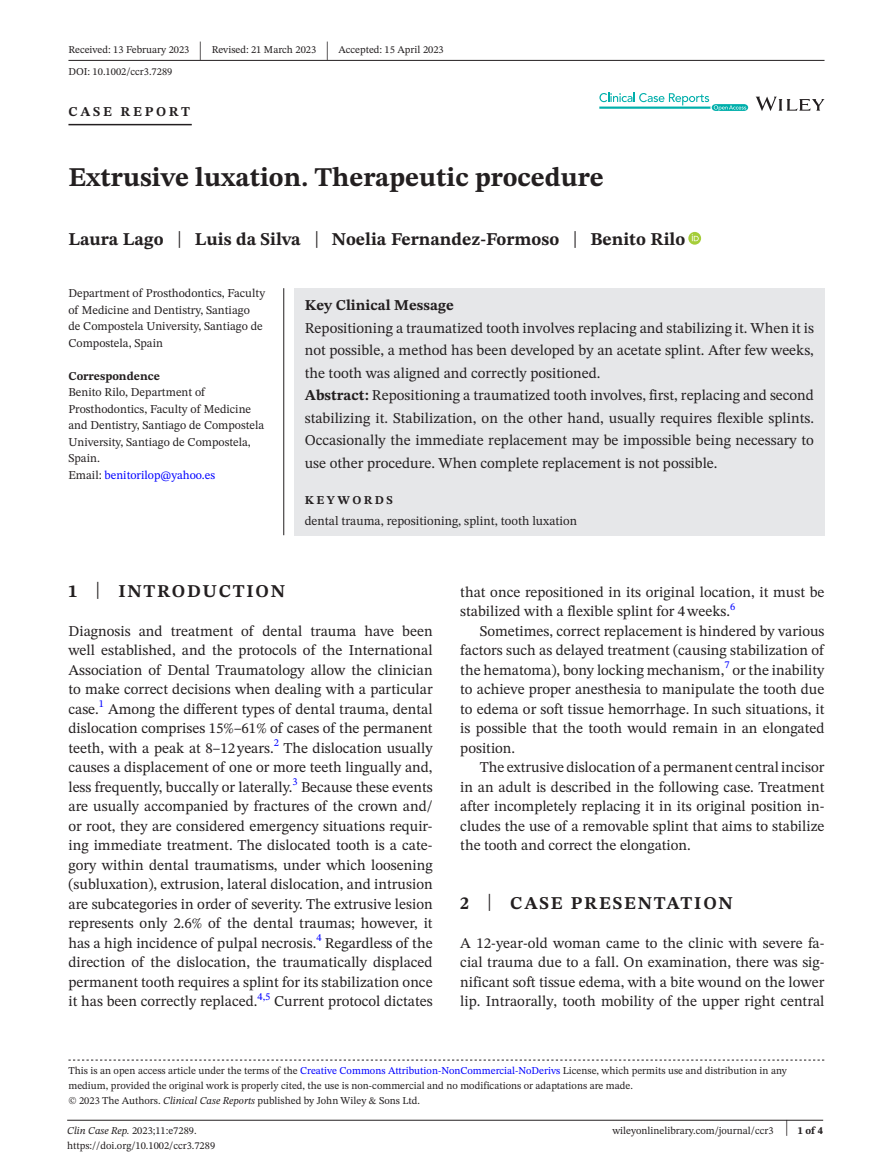
<style>
.page{position:relative;width:893px;height:1174px;background:#fff}
.page>*{position:absolute;margin:0;border:0;box-sizing:border-box;transform-origin:0 0}
.t1{font:700 27px "STIX Two Text";color:#231f20}
.t2{font:25.65px "STIX Two Text";color:#231f20;scale:.49 1}
.t3{font:700 18px "STIX Two Text";color:#231f20}
.t4{font:700 18px "STIX Two Text";letter-spacing:.1em;color:#231f20}
.t5{font:15px/19.5px "STIX Two Text";color:#231f20;text-align:justify}
.t6{font:700 15px "STIX Two Text";color:#231f20}
.t7{font:700 13.5px "STIX Two Text";letter-spacing:.2em;color:#231f20}
.t8{font:12.75px "STIX Two Text";color:#231f20}
.t9{font:12px/16.5px "STIX Two Text";color:#231f20}
.t10{font:700 12px "STIX Two Text";color:#231f20}
.t11{font:700 12px "STIX Two Text";letter-spacing:.2em;color:#231f20}
.t12{font:10.5px/15px "STIX Two Text";color:#231f20}
.t13{font:10.5px "STIX Two Text";color:#00f}
.t14{font:700 10.5px "STIX Two Text";color:#231f20}
.s1{font-weight:400;font-size:23.4px}
.s2{color:#00f}
.s3{font-weight:700}
.s4{font-weight:400;font-size:23.7px}
.s5{font-style:italic}
.s6{font-weight:400;font-size:22.2px}
</style>
<div class="page">
<hr style="left:67px;top:1119px;width:756px;height:1px;background:#231f20">
<svg style="left:756px;top:97px;width:68px;height:14px"></svg>
<svg style="left:599px;top:93px;width:149px;height:18px"></svg>
<hr style="left:68px;top:60px;width:756px;height:1px;background:#231f20">
<hr style="left:68px;top:124px;width:124px;height:1px;background:#231f20">
<svg style="left:688px;top:232px;width:13px;height:13px"></svg>
<svg style="left:692px;top:234px;width:7px;height:7px"></svg>
<svg style="left:68px;top:1059px;width:756px;height:1px"></svg>
<div style="left:294px;top:288px;width:530px;height:247px;background:#e6e7e9"></div>
<hr style="left:283px;top:288px;width:1px;height:247px;background:#231f20">
<p class="t12" style="left:68px;top:42px;width:123px">Received: 13 February 2023</p>
<h2 class="t2" style="left:199px;top:32px;width:8px">|</h2>
<p class="t12" style="left:212px;top:42px;width:106px">Revised: 21 March 2023</p>
<h2 class="t2" style="left:326px;top:32px;width:8px">|</h2>
<p class="t12" style="left:338px;top:42px;width:107px">Accepted: 15 April 2023</p>
<p class="t12" style="left:68px;top:64px;width:105px">DOI: 10.1002/ccr3.7289</p>
<p class="t7" style="left:68px;top:101px;width:123px">CASE REPORT</p>
<h1 class="t1" style="left:68px;top:158px;width:537px">Extrusive luxation. Therapeutic procedure</h1>
<p class="t3" style="left:68px;top:226px;width:618px">Laura Lago <span class="s1">|</span> Luis da Silva <span class="s1">|</span> Noelia Fernandez-Formoso <span class="s1">|</span> Benito Rilo</p>
<p class="t9" style="left:68px;top:285px;width:198px">Department of Prosthodontics, Faculty of Medicine and Dentistry, Santiago<br>de Compostela University, Santiago de Compostela, Spain</p>
<p class="t10" style="left:68px;top:367px;width:93px">Correspondence</p>
<p class="t9" style="left:68px;top:384px;width:197px">Benito Rilo, Department of<br>Prosthodontics, Faculty of Medicine and Dentistry, Santiago de Compostela<br>University, Santiago de Compostela,<br>Spain.<br>Email: <span class="s2">benitorilop@yahoo.es</span></p>
<p class="t6" style="left:305px;top:294px;width:150px">Key Clinical Message</p>
<p class="t5" style="left:305px;top:316px;width:511px;line-height:22.5px;text-align:left">Repositioning a traumatized tooth involves replacing and stabilizing it. When it is not possible, a method has been developed by an acetate splint. After few weeks, the tooth was aligned and correctly positioned.<br><span class="s3">Abstract:</span> Repositioning a traumatized tooth involves, first, replacing and second stabilizing it. Stabilization, on the other hand, usually requires flexible splints.<br>Occasionally the immediate replacement may be impossible being necessary to use other procedure. When complete replacement is not possible.</p>
<p class="t11" style="left:305px;top:491px;width:90px">KEYWORDS</p>
<p class="t8" style="left:305px;top:511px;width:274px">dental trauma, repositioning, splint, tooth luxation</p>
<p class="t4" style="left:68px;top:578px;width:218px">1 <span class="s4">|</span> INTRODUCTION</p>
<p class="t5" style="left:68px;top:621px;width:366px">Diagnosis and treatment of dental trauma have been well established, and the protocols of the International Association of Dental Traumatology allow the clinician to make correct decisions when dealing with a particular case.</p>
<p class="t13" style="left:99px;top:696px;width:7px">1</p>
<p class="t5" style="left:68px;top:699px;width:366px;text-indent:40px">Among the different types of dental trauma, dental dislocation comprises 15%–61% of cases of the permanent teeth, with a peak at 8–12 years.</p>
<p class="t13" style="left:274px;top:735px;width:7px">2</p>
<p class="t5" style="left:68px;top:738px;width:366px;text-indent:215px">The dislocation usually causes a displacement of one or more teeth lingually and, less frequently, buccally or laterally.</p>
<p class="t13" style="left:293px;top:774px;width:7px">3</p>
<p class="t5" style="left:68px;top:777px;width:366px;text-indent:233px">Because these events are usually accompanied by fractures of the crown and/ or root, they are considered emergency situations requir&shy;ing immediate treatment. The dislocated tooth is a cate&shy;gory within dental traumatisms, under which loosening (subluxation), extrusion, lateral dislocation, and intrusion are subcategories in order of severity. The extrusive lesion represents only 2.6% of the dental traumas; however, it has a high incidence of pulpal necrosis.</p>
<p class="t13" style="left:316px;top:930px;width:7px">4</p>
<p class="t5" style="left:68px;top:933px;width:366px;text-indent:256px">Regardless of the direction of the dislocation, the traumatically displaced permanent tooth requires a splint for its stabilization once it has been correctly replaced.</p>
<p class="t13" style="left:257px;top:988px;width:14px">4,5</p>
<p class="t5" style="left:274px;top:991px;width:160px">Current protocol dictates</p>
<p class="t5" style="left:460px;top:582px;width:366px">that once repositioned in its original location, it must be stabilized with a flexible splint for 4weeks.</p>
<p class="t13" style="left:730px;top:598px;width:7px">6</p>
<p class="t5" style="left:460px;top:621px;width:366px;text-indent:20px">Sometimes, correct replacement is hindered by various factors such as delayed treatment (causing stabilization of the hematoma), bony locking mechanism,</p>
<p class="t13" style="left:724px;top:657px;width:7px">7</p>
<p class="t5" style="left:460px;top:660px;width:366px;text-indent:272px">or the inability to achieve proper anesthesia to manipulate the tooth due to edema or soft tissue hemorrhage. In such situations, it is possible that the tooth would remain in an elongated position.</p>
<p class="t5" style="left:460px;top:757px;width:366px;text-indent:19px">The extrusive dislocation of a permanent central incisor in an adult is described in the following case. Treatment after incompletely replacing it in its original position in&shy;cludes the use of a removable splint that aims to stabilize the tooth and correct the elongation.</p>
<p class="t4" style="left:460px;top:890px;width:274px">2 <span class="s4">|</span> CASE PRESENTATION</p>
<p class="t5" style="left:460px;top:933px;width:366px">A 12-year-old woman came to the clinic with severe fa&shy;cial trauma due to a fall. On examination, there was sig&shy;nificant soft tissue edema, with a bite wound on the lower lip. Intraorally, tooth mobility of the upper right central</p>
<p class="t12" style="left:68px;top:1063px;width:720px">This is an open access article under the terms of the <span class="s2">Creative Commons Attribution-NonCommercial-NoDerivs</span> License, which permits use and distribution in any medium, provided the original work is properly cited, the use is non-commercial and no modifications or adaptations are made.<br>© 2023 The Authors. <span class="s5">Clinical Case Reports</span> published by John Wiley &amp; Sons Ltd.</p>
<p class="t12" style="left:67px;top:1123px;width:131px"><span class="s5">Clin Case Rep.</span> 2023;11:e7289.</p>
<p class="t14" style="left:785px;top:1123px;width:39px"><span class="s6">|</span> 1 of 4</p>
<p class="t12" style="left:67px;top:1138px;width:150px">https://doi.org/10.1002/ccr3.7289</p>
<p class="t12" style="left:612px;top:1123px;width:163px">wileyonlinelibrary.com/journal/ccr3</p>
</div>
